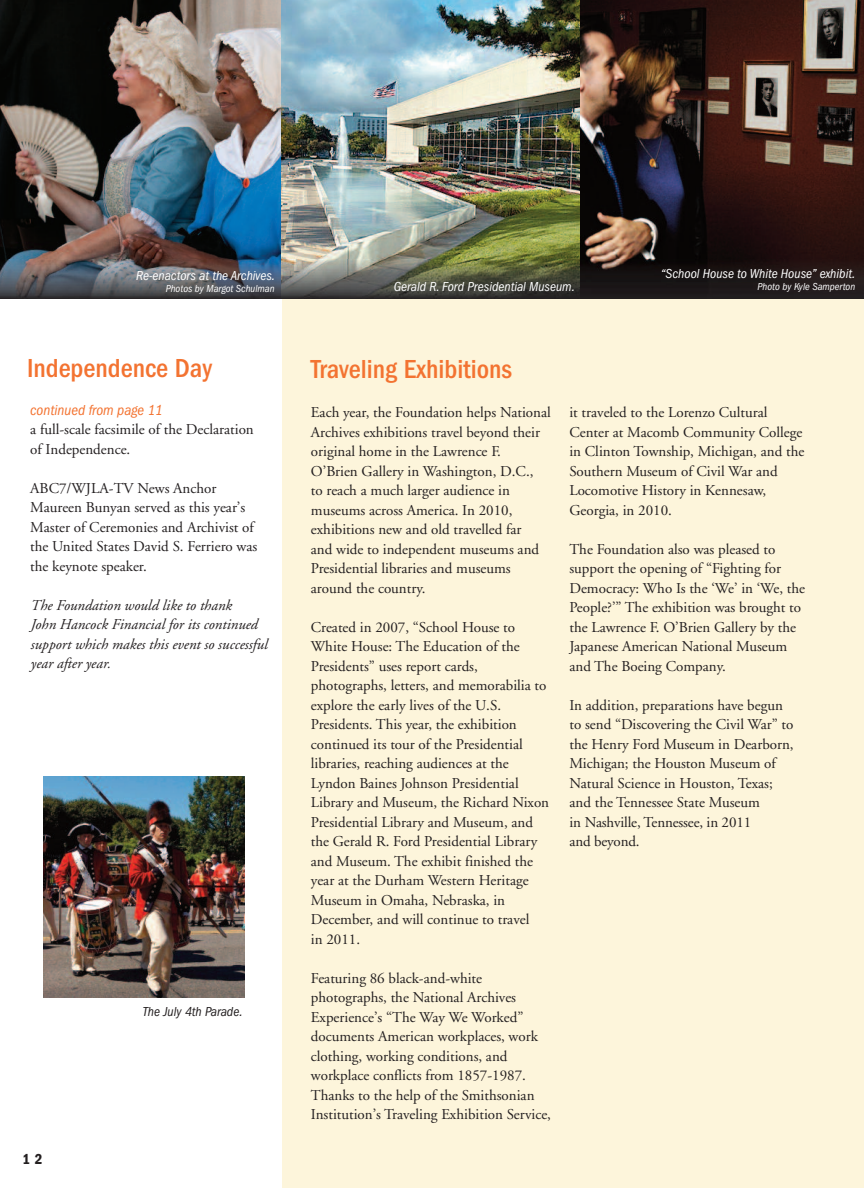
<style>
.page{position:relative;width:864px;height:1188px;background:#fff}
.page>*{position:absolute;margin:0;border:0;box-sizing:border-box;transform-origin:0 0}
.t1{font:500 condensed 27px "Franklin Gothic";color:#f37331}
.t2{font:15px/19.5px "Adobe Garamond";color:#231f20}
.t3{font:italic 15px/19.5px "Adobe Garamond";color:#231f20}
.t4{font:italic condensed 15px "Franklin Gothic";color:#f37331}
.t5{font:600 condensed 15px "Franklin Gothic";color:#231f20}
.t6{font:italic condensed 13.5px "Franklin Gothic";color:#fff}
.t7{font:italic condensed 13.5px "Franklin Gothic";color:#231f20}
.t8{font:italic condensed 10.5px "Franklin Gothic";color:#fff}
</style>
<div class="page">
<div style="left:282px;top:0;width:582px;height:1188px;background:#fdf5db"></div>
<img style="left:0;top:0;width:282px;height:259px">
<img style="left:282px;top:0;width:298px;height:259px">
<img style="left:580px;top:0;width:284px;height:259px">
<img style="left:43px;top:776px;width:202px;height:222px">
<img style="left:0;top:298px;width:282px;height:1px">
<img style="left:0;top:259px;width:864px;height:39px">
<p class="t6" style="left:136px;top:271px;width:141px">Re-enactors at the Archives.</p>
<p class="t8" style="left:166px;top:285px;width:110px">Photos by Margot Schulman</p>
<p class="t6" style="left:394px;top:282px;width:183px">Gerald R. Ford Presidential Museum.</p>
<p class="t6" style="left:661px;top:269px;width:196px">“School House to White House” exhibit.</p>
<p class="t8" style="left:758px;top:283px;width:99px">Photo by Kyle Samperton</p>
<h1 class="t1" style="left:27px;top:358px;width:187px">Independence Day</h1>
<p class="t4" style="left:30px;top:405px;width:134px">continued from page 11</p>
<p class="t2" style="left:30px;top:421px;width:225px">a full-scale facsimile of the Declaration of Independence.</p>
<p class="t2" style="left:30px;top:479px;width:229px">ABC7/WJLA-TV News Anchor<br>Maureen Bunyan served as this year’s<br>Master of Ceremonies and Archivist of the United States David S. Ferriero was the keynote speaker.</p>
<p class="t3" style="left:30px;top:597px;width:238px">The Foundation would like to thank<br>John Hancock Financial for its continued support which makes this event so successful year after year.</p>
<p class="t5" style="left:23px;top:1154px;width:21px">1 2</p>
<p class="t7" style="left:143px;top:1007px;width:101px">The July 4th Parade.</p>
<h1 class="t1" style="left:311px;top:360px;width:203px">Traveling Exhibitions</h1>
<p class="t2" style="left:311px;top:404px;width:241px">Each year, the Foundation helps National Archives exhibitions travel beyond their original home in the Lawrence F.<br>O’Brien Gallery in Washington, D.C.,<br>to reach a much larger audience in museums across America. In 2010, exhibitions new and old travelled far<br>and wide to independent museums and Presidential libraries and museums around the country.</p>
<p class="t2" style="left:311px;top:619px;width:240px">Created in 2007, “School House to White House: The Education of the Presidents” uses report cards, photographs, letters, and memorabilia to explore the early lives of the U.S.<br>Presidents. This year, the exhibition continued its tour of the Presidential libraries, reaching audiences at the Lyndon Baines Johnson Presidential Library and Museum, the Richard Nixon Presidential Library and Museum, and the Gerald R. Ford Presidential Library and Museum. The exhibit finished the year at the Durham Western Heritage Museum in Omaha, Nebraska, in December, and will continue to travel<br>in 2011.</p>
<p class="t2" style="left:311px;top:970px;width:242px">Featuring 86 black-and-white photographs, the National Archives Experience’s “The Way We Worked” documents American workplaces, work clothing, working conditions, and workplace conflicts from 1857-1987.<br>Thanks to the help of the Smithsonian Institution’s Traveling Exhibition Service,</p>
<p class="t2" style="left:569px;top:404px;width:236px">it traveled to the Lorenzo Cultural<br>Center at Macomb Community College in Clinton Township, Michigan, and the<br>Southern Museum of Civil War and<br>Locomotive History in Kennesaw,<br>Georgia, in 2010.</p>
<p class="t2" style="left:569px;top:541px;width:237px">The Foundation also was pleased to support the opening of “Fighting for Democracy: Who Is the ‘We’ in ‘We, the People?’” The exhibition was brought to the Lawrence F. O’Brien Gallery by the Japanese American National Museum and The Boeing Company.</p>
<p class="t2" style="left:569px;top:697px;width:226px">In addition, preparations have begun to send “Discovering the Civil War” to the Henry Ford Museum in Dearborn,<br>Michigan; the Houston Museum of<br>Natural Science in Houston, Texas; and the Tennessee State Museum<br>in Nashville, Tennessee, in 2011<br>and beyond.</p>
</div>
